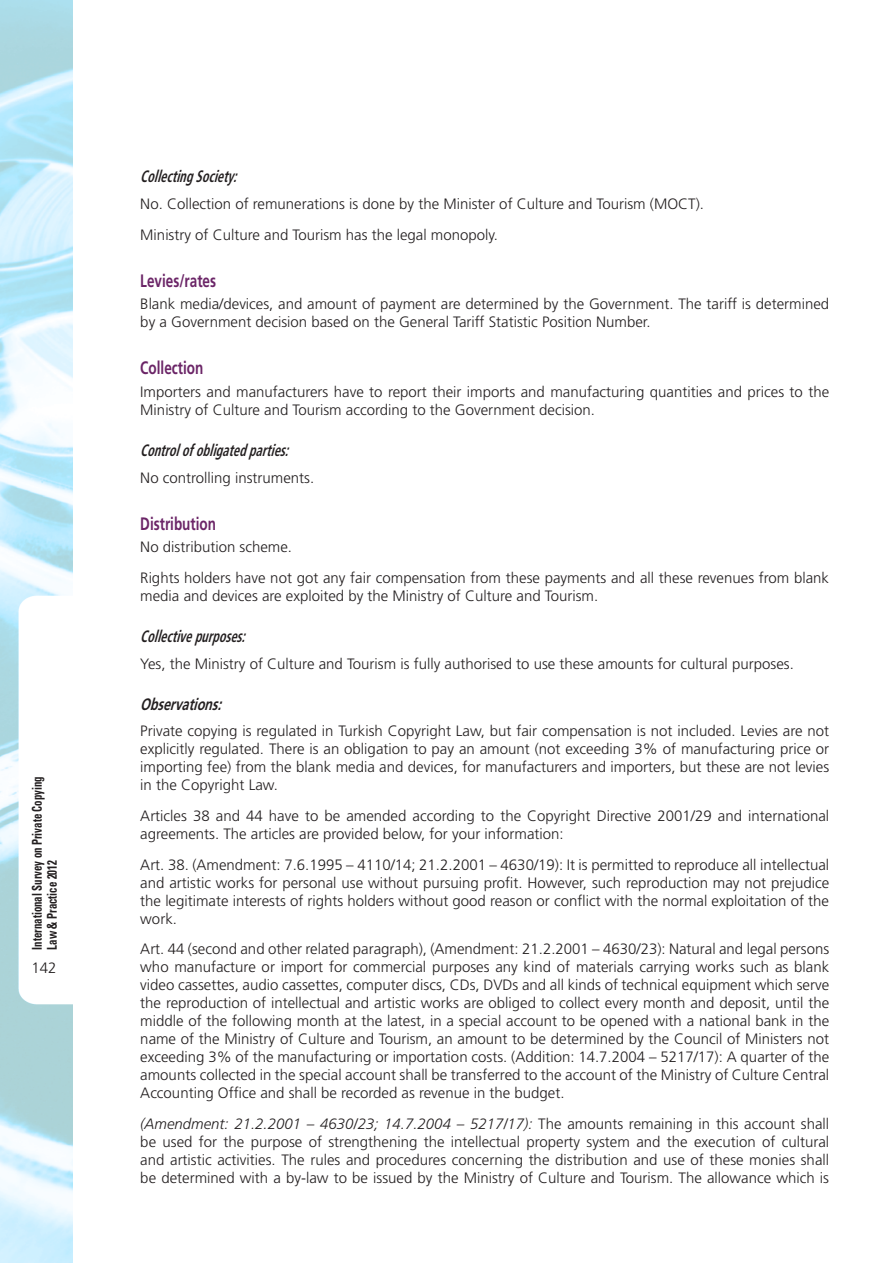
<style>
.page{position:relative;width:893px;height:1263px;background:#fff}
.page>*{position:absolute;margin:0;border:0;box-sizing:border-box;transform-origin:0 0}
.Heading_2_no_number{font:700 18px "Frutiger";color:#6b2567;scale:.75 1}
.Heading_3{font:italic 700 condensed 16.5px "Frutiger";color:#231f20;scale:.75 1}
.Heading_3-2{font:italic 700 16.5px "Frutiger";color:#231f20;scale:.75 1}
.Body_text{font:300 15px/18px "Frutiger";color:#231f20}
.t1{font:700 condensed 13.5px/15px "Univers LT Std";color:#231f20;scale:.8 1}
.s1{font-style:italic}
</style>
<div class="page">
<img style="left:0;top:0;width:72px;height:1263px">
<p class="t1" style="left:29px;top:949px;width:218px;rotate:-90deg">International Survey on Private Copying<br>Law &amp; Practice 2012</p>
<p class="Body_text" style="left:31px;top:959px;width:27px">142</p>
<p class="Heading_3" style="left:140px;top:167px;width:137px">CollectingSociety:</p>
<p class="Body_text" style="left:140px;top:195px;width:565px">No. Collection of remunerations is done by the Minister of Culture and Tourism (MOCT).</p>
<p class="Body_text" style="left:140px;top:226px;width:359px">Ministry of Culture and Tourism has the legal monopoly.</p>
<p class="Heading_2_no_number" style="left:140px;top:270px;width:103px">Levies/rates</p>
<p class="Body_text" style="left:140px;top:295px;width:690px">Blank media/devices, and amount of payment are determined by the Government. The tariff is determined by a Government decision based on the General Tariff Statistic Position Number.</p>
<p class="Heading_2_no_number" style="left:140px;top:358px;width:86px">Collection</p>
<p class="Body_text" style="left:140px;top:383px;width:690px">Importers and manufacturers have to report their imports and manufacturing quantities and prices to the<br>Ministry of Culture and Tourism according to the Government decision.</p>
<p class="Heading_3" style="left:140px;top:440px;width:206px">Controlofobligatedparties:</p>
<p class="Body_text" style="left:140px;top:469px;width:175px">No controlling instruments.</p>
<p class="Heading_2_no_number" style="left:140px;top:513px;width:102px">Distribution</p>
<p class="Body_text" style="left:140px;top:538px;width:153px">No distribution scheme.</p>
<p class="Body_text" style="left:140px;top:569px;width:690px">Rights holders have not got any fair compensation from these payments and all these revenues from blank media and devices are exploited by the Ministry of Culture and Tourism.</p>
<p class="Heading_3" style="left:140px;top:626px;width:148px">Collectivepurposes:</p>
<p class="Body_text" style="left:140px;top:654px;width:655px">Yes, the Ministry of Culture and Tourism is fully authorised to use these amounts for cultural purposes.</p>
<p class="Heading_3-2" style="left:140px;top:694px;width:116px">Observations:</p>
<p class="Body_text" style="left:140px;top:722px;width:690px;text-align:justify">Private copying is regulated in Turkish Copyright Law, but fair compensation is not included. Levies are not explicitly regulated. There is an obligation to pay an amount (not exceeding 3% of manufacturing price or importing fee) from the blank media and devices, for manufacturers and importers, but these are not levies in the Copyright Law.</p>
<p class="Body_text" style="left:140px;top:807px;width:690px">Articles 38 and 44 have to be amended according to the Copyright Directive 2001/29 and international agreements. The articles are provided below, for your information:</p>
<p class="Body_text" style="left:140px;top:856px;width:690px;text-align:justify">Art. 38. (Amendment: 7.6.1995 – 4110/14; 21.2.2001 – 4630/19): It is permitted to reproduce all intellectual and artistic works for personal use without pursuing profit. However, such reproduction may not prejudice the legitimate interests of rights holders without good reason or conflict with the normal exploitation of the work.</p>
<p class="Body_text" style="left:140px;top:940px;width:690px;text-align:justify">Art. 44 (second and other related paragraph), (Amendment: 21.2.2001 – 4630/23): Natural and legal persons who manufacture or import for commercial purposes any kind of materials carrying works such as blank video cassettes, audio cassettes, computer discs, CDs, DVDs and all kinds of technical equipment which serve the reproduction of intellectual and artistic works are obliged to collect every month and deposit, until the middle of the following month at the latest, in a special account to be opened with a national bank in the name of the Ministry of Culture and Tourism, an amount to be determined by the Council of Ministers not exceeding 3% of the manufacturing or importation costs. (Addition: 14.7.2004 – 5217/17): A quarter of the amounts collected in the special account shall be transferred to the account of the Ministry of Culture Central Accounting Office and shall be recorded as revenue in the budget.</p>
<p class="Body_text" style="left:140px;top:1115px;width:690px;text-align:justify"><span class="s1">(Amendment: 21.2.2001 – 4630/23; 14.7.2004 – 5217/17):</span> The amounts remaining in this account shall be used for the purpose of strengthening the intellectual property system and the execution of cultural and artistic activities. The rules and procedures concerning the distribution and use of these monies shall be determined with a by-law to be issued by the Ministry of Culture and Tourism. The allowance which is</p>
</div>
